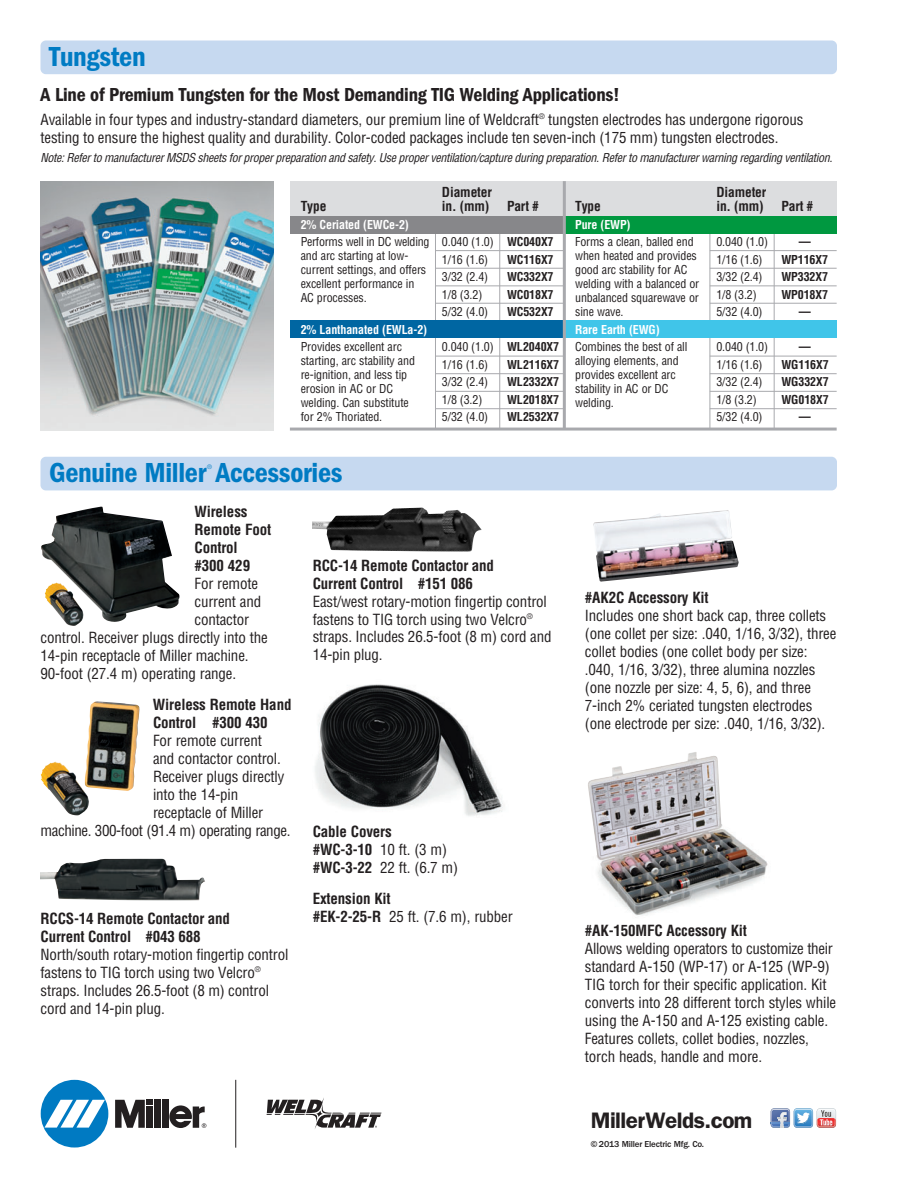
<style>
.page{position:relative;width:918px;height:1188px;background:#fff}
.page>*{position:absolute;margin:0;border:0;box-sizing:border-box;transform-origin:0 0}
.t1{font:28.5px "ITC Franklin Gothic Std Dm Cd";letter-spacing:-.01em;color:#007bc3}
.t2{font:600 22.5px "ITC Franklin Gothic Std";letter-spacing:-.025em;color:#231f20}
.t3{font:19.5px "ITC Franklin Gothic Std Dm Cd";letter-spacing:-.01em;color:#231f20}
.t4{font:condensed 15px/18px "Helvetica";letter-spacing:-.01em;color:#231f20}
.t5{font:700 condensed 15px/18px "Helvetica";letter-spacing:-.01em;color:#231f20}
.t6{font:700 condensed 13.5px/14.2px "Helvetica";letter-spacing:-.01em;color:#231f20}
.t7{font:condensed 12px/14px "Helvetica";letter-spacing:-.01em;color:#231f20}
.t8{font:italic condensed 12px "Helvetica";color:#231f20}
.t9{font:700 condensed 12px/17.5px "Helvetica";letter-spacing:-.01em;color:#231f20;text-align:justify}
.t10{font:700 condensed 12px "Helvetica";letter-spacing:-.01em;color:#fff}
.t11{font:500 9px "ITC Franklin Gothic Std";letter-spacing:-.02em;color:#231f20}
.t12{font:condensed 6px "Helvetica";color:#007bc3}
.s1{font-weight:400}
</style>
<div class="page">
<div style="left:41px;top:1080px;width:67px;height:68px;background:#007ac2;border-radius:50%"></div>
<svg style="left:44px;top:1100px;width:61px;height:28px"></svg>
<div style="left:154px;top:1100px;width:7px;height:28px;background:#231f20"></div>
<div style="left:162px;top:1100px;width:7px;height:28px;background:#231f20"></div>
<svg style="left:115px;top:1100px;width:38px;height:28px"></svg>
<svg style="left:169px;top:1105px;width:37px;height:23px"></svg>
<hr style="left:235px;top:1080px;width:1px;height:68px;background:#231f20">
<svg style="left:267px;top:1098px;width:115px;height:31px"></svg>
<img style="left:41px;top:506px;width:139px;height:120px">
<img style="left:41px;top:701px;width:99px;height:115px">
<img style="left:40px;top:859px;width:165px;height:42px">
<img style="left:315px;top:684px;width:188px;height:132px">
<img style="left:593px;top:510px;width:146px;height:72px">
<img style="left:313px;top:508px;width:169px;height:44px">
<img style="left:588px;top:752px;width:180px;height:164px">
<div style="left:40px;top:457px;width:797px;height:33px;background:#c6d9f0;border-radius:5px"></div>
<img style="left:40px;top:181px;width:234px;height:249px">
<hr style="left:499px;top:225px;width:1px;height:204px;background:#a8a9ad">
<hr style="left:435px;top:223px;width:1px;height:206px;background:#a8a9ad">
<div style="left:290px;top:181px;width:547px;height:50px;background:#dcdddf"></div>
<div style="left:290px;top:216px;width:274px;height:17px;background:#87878a"></div>
<div style="left:290px;top:321px;width:274px;height:17px;background:#0066a2"></div>
<hr style="left:435px;top:285px;width:129px;height:1px;background:#a8a9ad">
<hr style="left:435px;top:268px;width:129px;height:1px;background:#a8a9ad">
<hr style="left:435px;top:250px;width:129px;height:1px;background:#a8a9ad">
<hr style="left:435px;top:303px;width:129px;height:1px;background:#a8a9ad">
<hr style="left:435px;top:391px;width:129px;height:1px;background:#a8a9ad">
<hr style="left:435px;top:373px;width:129px;height:1px;background:#a8a9ad">
<hr style="left:435px;top:356px;width:129px;height:1px;background:#a8a9ad">
<hr style="left:435px;top:408px;width:129px;height:1px;background:#a8a9ad">
<hr style="left:290px;top:428px;width:547px;height:3px;background:#a8a9ad">
<hr style="left:774px;top:225px;width:1px;height:204px;background:#a8a9ad">
<hr style="left:710px;top:223px;width:1px;height:206px;background:#a8a9ad">
<div style="left:564px;top:216px;width:273px;height:17px;background:#009840"></div>
<div style="left:564px;top:321px;width:273px;height:17px;background:#40c5e9"></div>
<hr style="left:710px;top:285px;width:127px;height:1px;background:#a8a9ad">
<hr style="left:710px;top:268px;width:127px;height:1px;background:#a8a9ad">
<hr style="left:710px;top:250px;width:127px;height:1px;background:#a8a9ad">
<hr style="left:710px;top:303px;width:127px;height:1px;background:#a8a9ad">
<hr style="left:710px;top:391px;width:127px;height:1px;background:#a8a9ad">
<hr style="left:710px;top:373px;width:127px;height:1px;background:#a8a9ad">
<hr style="left:710px;top:356px;width:127px;height:1px;background:#a8a9ad">
<hr style="left:710px;top:408px;width:127px;height:1px;background:#a8a9ad">
<div style="left:40px;top:40px;width:797px;height:34px;background:#c6d9f0;border-radius:5px"></div>
<hr style="left:563px;top:181px;width:3px;height:248px;background:#a8a9ad">
<svg style="left:771px;top:1108px;width:65px;height:20px"></svg>
<h1 class="t1" style="left:49px;top:47px;width:98px">Tungsten</h1>
<h3 class="t3" style="left:40px;top:88px;width:581px">A Line of Premium Tungsten for the Most Demanding TIG Welding Applications!</h3>
<p class="t4" style="left:40px;top:112px;width:765px">Available in four types and industry-standard diameters, our premium line of Weldcraft<sup>®</sup> tungsten electrodes has under gone rigorous testing to ensure the highest quality and durability. Color-coded packages include ten seven-inch (175 mm) tungsten electrodes.</p>
<p class="t8" style="left:40px;top:153px;width:796px">Note:Referto manufacturerMSDS sheetsforproperpreparation and safety.Useproperventilation/captureduring preparation.Referto manufacturerwarning regarding ventilation.</p>
<p class="t6" style="left:301px;top:200px;width:27px">Type</p>
<p class="t10" style="left:301px;top:220px;width:110px">2% Ceriated (EWCe-2)</p>
<p class="t7" style="left:301px;top:236px;width:130px">Performs well in DC welding and arc starting at low&shy;current settings, and offers excellent performance in<br>AC processes.</p>
<p class="t10" style="left:301px;top:325px;width:128px">2% Lanthanated (EWLa-2)</p>
<p class="t7" style="left:301px;top:341px;width:116px">Provides excellent arc starting, arc stability and re-ignition, and less tip erosion in AC or DC welding. Can substitute for 2% Thoriated.</p>
<p class="t6" style="left:442px;top:186px;width:52px">Diameter in. (mm)</p>
<p class="t7" style="left:442px;top:234px;width:53px;line-height:17.5px">0.040 (1.0)<br>1/16 (1.6)<br>3/32 (2.4)<br>1/8 (3.2)<br>5/32 (4.0)</p>
<p class="t7" style="left:442px;top:339px;width:53px;line-height:17.5px">0.040 (1.0)<br>1/16 (1.6)<br>3/32 (2.4)<br>1/8 (3.2)<br>5/32 (4.0)</p>
<p class="t6" style="left:507px;top:200px;width:33px">Part #</p>
<p class="t9" style="left:507px;top:234px;width:48px">WC040X7<br>WC116X7<br>WC332X7<br>WC018X7<br>WC532X7</p>
<p class="t9" style="left:507px;top:339px;width:54px">WL2040X7<br>WL2116X7<br>WL2332X7<br>WL2018X7<br>WL2532X7</p>
<h1 class="t1" style="left:49px;top:463px;width:295px">Genuine Miller Accessories</h1>
<p class="t12" style="left:207px;top:464px;width:6px">®</p>
<p class="t5" style="left:194px;top:504px;width:78px">Wireless<br>Remote Foot<br>Control<br>#300 429</p>
<p class="t4" style="left:195px;top:576px;width:65px">For remote</p>
<p class="t4" style="left:195px;top:594px;width:68px">current and</p>
<p class="t4" style="left:195px;top:612px;width:56px">contactor</p>
<p class="t4" style="left:41px;top:630px;width:229px">control. Receiver plugs directly into the</p>
<p class="t4" style="left:41px;top:648px;width:210px">14-pin receptacle of Miller machine.</p>
<p class="t4" style="left:41px;top:666px;width:197px">90-foot (27.4 m) operating range.</p>
<p class="t5" style="left:153px;top:697px;width:140px">Wireless Remote Hand<br>Control #300 430</p>
<p class="t4" style="left:153px;top:733px;width:110px">For remote current</p>
<p class="t4" style="left:153px;top:751px;width:129px">and contactor control.</p>
<p class="t4" style="left:153px;top:769px;width:133px">Receiver plugs directly</p>
<p class="t4" style="left:153px;top:787px;width:87px">into the 14-pin</p>
<p class="t4" style="left:153px;top:805px;width:112px">receptacle of Miller</p>
<p class="t4" style="left:41px;top:823px;width:252px">machine. 300-foot (91.4 m) operating range.</p>
<p class="t5" style="left:41px;top:911px;width:191px">RCCS-14 Remote Contactor and<br>Current Control #043 688</p>
<p class="t4" style="left:40px;top:947px;width:250px">North/south rotary-motion fingertip control fastens to TIG torch using two Velcro<sup>® </sup>straps. Includes 26.5-foot (8 m) control cord and 14-pin plug.</p>
<p class="t5" style="left:313px;top:558px;width:183px">RCC-14 Remote Contactor and<br>Current Control #151 086</p>
<p class="t4" style="left:313px;top:594px;width:240px">East/west rotary-motion finger tip control fastens to TIG torch using two Velcro<sup>® </sup>straps. Includes 26.5-foot (8 m) cord and 14-pin plug.</p>
<p class="t5" style="left:313px;top:824px;width:147px">Cable Covers<br>#WC-3-10 <span class="s1">10 ft. (3 m) </span>#WC-3-22 <span class="s1">22 ft. (6.7 m)</span></p>
<p class="t5" style="left:313px;top:891px;width:202px">Extension Kit<br>#EK-2-25-R <span class="s1">25 ft. (7.6 m), rubber</span></p>
<p class="t6" style="left:575px;top:200px;width:27px">Type</p>
<p class="t10" style="left:575px;top:220px;width:57px">Pure (EWP)</p>
<p class="t7" style="left:575px;top:236px;width:126px">Forms a clean, balled end when heated and provides good arc stability for AC welding with a balanced or unbalanced squarewave or sine wave.</p>
<p class="t10" style="left:575px;top:325px;width:86px">Rare Earth (EWG)</p>
<p class="t7" style="left:575px;top:341px;width:114px">Combines the best of all alloying elements, and provides excellent arc stability in AC or DC welding.</p>
<p class="t6" style="left:716px;top:186px;width:52px">Diameter in. (mm)</p>
<p class="t7" style="left:716px;top:234px;width:53px;line-height:17.5px">0.040 (1.0)<br>1/16 (1.6)<br>3/32 (2.4)<br>1/8 (3.2)<br>5/32 (4.0)</p>
<p class="t7" style="left:716px;top:339px;width:53px;line-height:17.5px">0.040 (1.0)<br>1/16 (1.6)<br>3/32 (2.4)<br>1/8 (3.2)<br>5/32 (4.0)</p>
<p class="t6" style="left:781px;top:200px;width:33px">Part #</p>
<p class="t9" style="left:781px;top:234px;width:48px;text-align:center">—<br>WP116X7<br>WP332X7<br>WP018X7 —</p>
<p class="t9" style="left:781px;top:339px;width:49px;text-align:center">—<br>WG116X7<br>WG332X7<br>WG018X7 —</p>
<p class="t5" style="left:585px;top:590px;width:125px">#AK2C Accessory Kit</p>
<p class="t4" style="left:585px;top:608px;width:253px">Includes one short back cap, three collets (one collet per size: .040, 1/16, 3/32), three collet bodies (one collet body per size: .040, 1/16, 3/32), three alumina nozzles (one nozzle per size: 4, 5, 6), and three 7-inch 2% ceriated tungsten electrodes (one electrode per size: .040, 1/16, 3/32).</p>
<p class="t5" style="left:585px;top:923px;width:164px">#AK-150MFC Accessory Kit</p>
<p class="t4" style="left:585px;top:941px;width:253px">Allows welding operators to customize their standard A-150 (WP-17) or A-125 (WP-9)<br>TIG torch for their specific application. Kit converts into 28 different torch styles while using the A-150 and A-125 existing cable.<br>Features collets, collet bodies, nozzles, torch heads, handle and more.</p>
<h2 class="t2" style="left:591px;top:1107px;width:163px">MillerWelds.com</h2>
<p class="t11" style="left:591px;top:1139px;width:115px">© 2013 Miller Electric Mfg. Co.</p>
</div>
